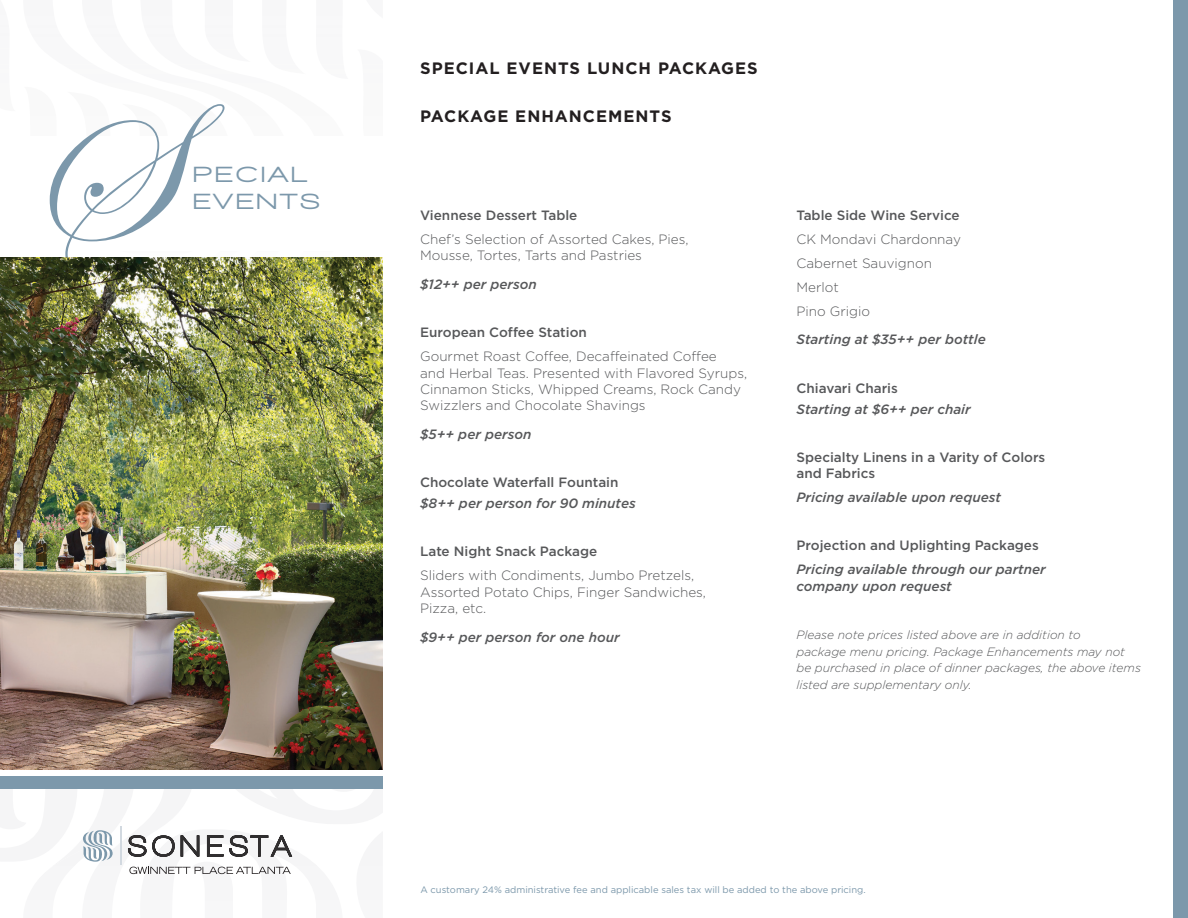
<style>
.page{position:relative;width:1188px;height:918px;background:#fff}
.page>*{position:absolute;margin:0;border:0;box-sizing:border-box;transform-origin:0 0}
.t1{font:202.65px "Edwardian Script ITC";color:#7c98ab}
.t2{font:900 22.5px "Walkway Expand";letter-spacing:.15em;color:#7c98ab}
.t3{font:700 16.5px "Gotham";letter-spacing:.06em;color:#231f20}
.t4{font:300 13.5px/16.5px "Gotham";color:#57585a}
.t5{font:italic 500 13.5px/16.5px "Gotham";color:#57585a}
.t6{font:500 13.5px/16.5px "Gotham";color:#57585a}
.t7{font:italic 300 12px/16.5px "Gotham";color:#57585a}
.t8{font:9.3px "Gotham";color:#7c98ab}
</style>
<div class="page">
<div style="left:1173px;top:0;width:15px;height:918px;background:#7c98ab"></div>
<div style="left:0;top:776px;width:382px;height:13px;background:#7c98ab"></div>
<svg style="left:82px;top:826px;width:211px;height:48px"></svg>
<img style="left:0;top:257px;width:382px;height:512px">
<h1 class="t1" style="left:23px;top:65px;width:145px">S</h1>
<h2 class="t2" style="left:193px;top:162px;width:115px">PECIAL</h2>
<h2 class="t2" style="left:193px;top:189px;width:127px">EVENTS</h2>
<p class="t3" style="left:420px;top:59px;width:337px">SPECIAL EVENTS LUNCH PACKAG ES</p>
<p class="t3" style="left:420px;top:107px;width:251px">PACKAGE ENHANCEMENTS</p>
<p class="t6" style="left:420px;top:206px;width:159px">Viennese Dessert Table</p>
<p class="t4" style="left:420px;top:231px;width:270px">Chef’s Selection of Assorted Cakes, Pies,<br>Mousse, Tortes, Tarts and Pastries</p>
<p class="t5" style="left:420px;top:276px;width:118px">$12++ per person</p>
<p class="t6" style="left:420px;top:324px;width:168px">European Coffee Station</p>
<p class="t4" style="left:420px;top:348px;width:329px">Gourmet Roast Coffee, Decaffeinated Coffee<br>and Herbal Teas. Presented with Flavored Syrups, Cinnamon Sticks, Whipped Creams, Rock Candy Swizzlers and Chocolate Shavings</p>
<p class="t5" style="left:420px;top:426px;width:113px">$5++ per person</p>
<p class="t6" style="left:420px;top:474px;width:200px">Chocolate Waterfall Fountain</p>
<p class="t5" style="left:420px;top:495px;width:217px">$8++ per person for 90 minutes</p>
<p class="t6" style="left:420px;top:543px;width:179px">Late Night Snack Package</p>
<p class="t4" style="left:420px;top:567px;width:287px">Sliders with Condiments, Jumbo Pretzels,<br>Assorted Potato Chips, Finger Sandwiches,<br>Pizza, etc.</p>
<p class="t5" style="left:420px;top:629px;width:201px">$9++ per person for one hour</p>
<p class="t6" style="left:796px;top:206px;width:165px">Table Side Wine Service</p>
<p class="t4" style="left:796px;top:227px;width:166px;line-height:24px">CK Mondavi Chardonnay<br>Cabernet Sauvignon<br>Merlot<br>Pino Grigio</p>
<p class="t5" style="left:796px;top:331px;width:191px">Starting at $35++ per bottle</p>
<p class="t6" style="left:796px;top:379px;width:103px">Chiavari Charis</p>
<p class="t5" style="left:796px;top:400px;width:176px">Starting at $6++ per chair</p>
<p class="t6" style="left:796px;top:448px;width:250px">Specialty Linens in a Varity of Colors and Fabrics</p>
<p class="t5" style="left:796px;top:489px;width:206px">Pricing available upon request</p>
<p class="t6" style="left:796px;top:537px;width:244px">Projection and Uplighting Packages</p>
<p class="t5" style="left:796px;top:561px;width:251px">Pricing available through our partner company upon request</p>
<p class="t7" style="left:796px;top:627px;width:346px">Please note prices listed above are in addition to<br>package menu pricing. Package Enhancements may not be purchased in place of dinner packages, the above items listed are supplementary only.</p>
<p class="t8" style="left:420px;top:884px;width:447px">A customary 24% administrative fee and applicable sales tax will be added to the above pricing.</p>
</div>
